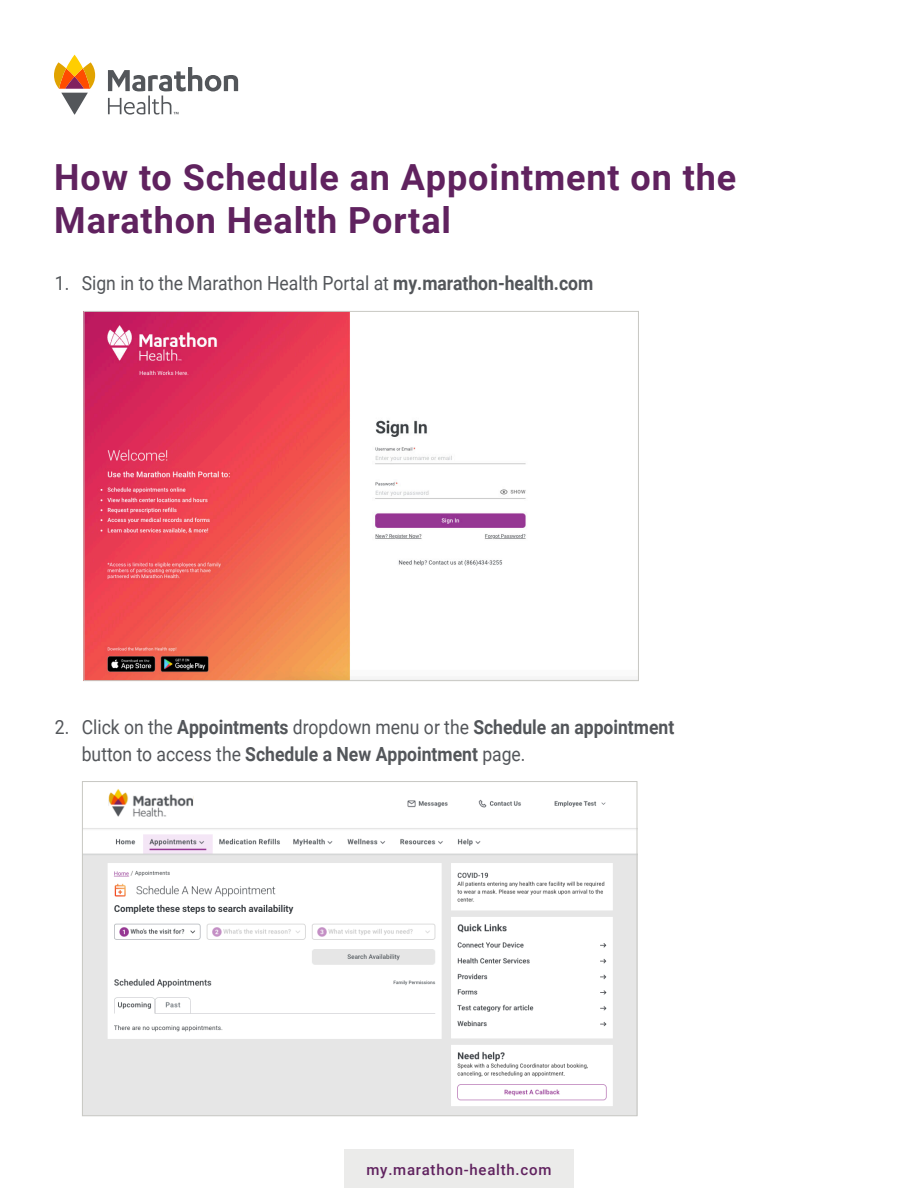
<style>
.page{position:relative;width:918px;height:1188px;background:#fff}
.page>*{position:absolute;margin:0;border:0;box-sizing:border-box;transform-origin:0 0}
.t1{font:700 36px/43.2px "Roboto";letter-spacing:.025em;color:#60225f}
.Paragraph_Style_1{font:700 19.5px/27px "Roboto";color:#53565a;scale:.9 1}
.Paragraph_Style_1-2{font:19.5px "Roboto";color:#53565a;scale:.9 1}
.t2{font:500 15px "Roboto";letter-spacing:.05em;color:#60225f}
.s1{font-weight:700}
.s2{font-weight:400}
</style>
<div class="page">
<svg style="left:66px;top:55px;width:17px;height:22px"></svg>
<svg style="left:54px;top:62px;width:41px;height:53px"></svg>
<svg style="left:108px;top:67px;width:130px;height:48px"></svg>
<div style="left:344px;top:1150px;width:230px;height:38px;background:#ebebea"></div>
<img style="left:84px;top:789px;width:551px;height:325px">
<img style="left:85px;top:313px;width:441px;height:366px">
<p class="t1" style="left:54px;top:155px;width:684px">How to Schedule an Appointment on the<br>Marathon Health Portal</p>
<p class="Paragraph_Style_1-2" style="left:55px;top:270px;width:600px">1. Sign in to the Marathon Health Portal at <span class="s1">my.marathon-health.com</span></p>
<p class="Paragraph_Style_1" style="left:82px;top:713px;width:660px;text-indent:-27px"><span class="s2">2. Click on the</span> Appointments <span class="s2">dropdown menu or the</span> Schedule an appointment <span class="s2">button to access the</span> Schedule a New Appointment <span class="s2">page.</span></p>
<p class="t2" style="left:366px;top:1159px;width:186px">my.marathon-health.com</p>
</div>
